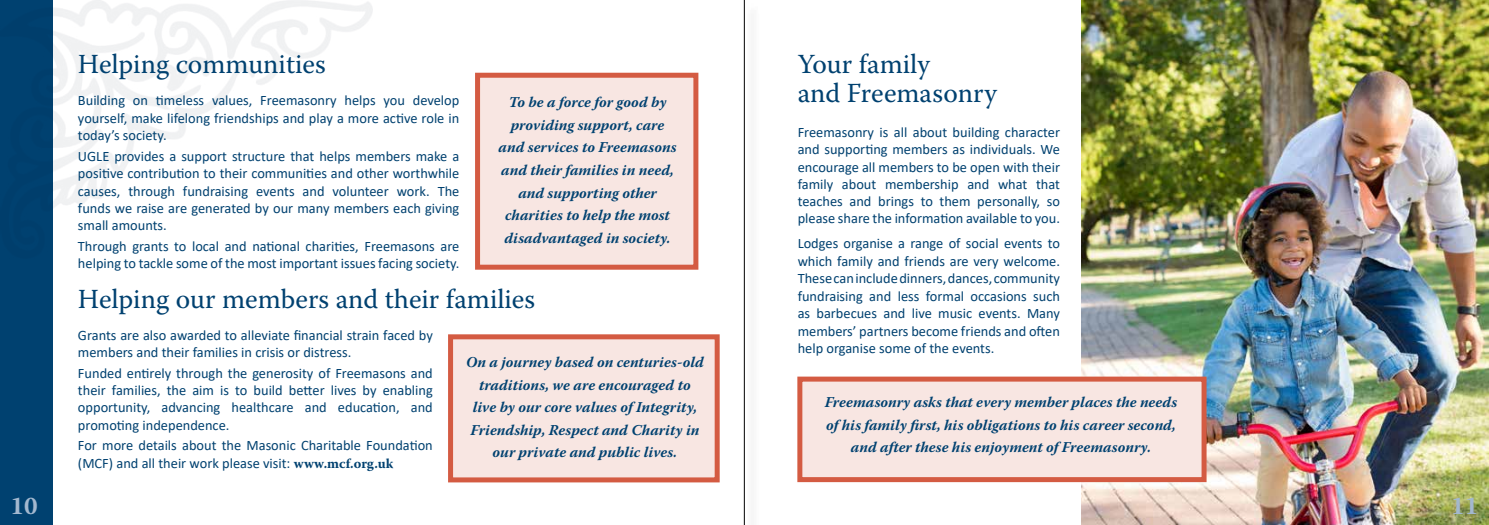
<style>
.page{position:relative;width:1489px;height:525px;background:#fff}
.page>*{position:absolute;margin:0;border:0;box-sizing:border-box;transform-origin:0 0}
.t1{font:27.5px/28.5px "Warnock Pro";color:#004170}
.t2{font:700 25px "Warnock Pro";color:#a3b8cf}
.t3{font:italic 700 15px/22.5px "Warnock Pro";color:#004170;text-align:center}
.t4{font:14.38px/17.2px "Calibri";color:#004170;text-align:justify}
.s1{font-family:"Warnock Pro";font-weight:700;font-size:13.75px}
</style>
<div class="page">
<div style="left:0;top:0;width:53px;height:524px;background:#004170"></div>
<img style="left:1081px;top:0;width:407px;height:524px">
<div style="left:797px;top:376px;width:409px;height:106px;border:5px solid #d45b42"></div>
<div style="left:801px;top:378px;width:401px;height:102px;background:#f8e6e2"></div>
<div style="left:477px;top:76px;width:219px;height:190px;background:#f8e6e2"></div>
<div style="left:475px;top:73px;width:223px;height:196px;border:5px solid #d45b42"></div>
<div style="left:448px;top:334px;width:271px;height:148px;border:5px solid #d45b42"></div>
<div style="left:450px;top:336px;width:267px;height:144px;background:#f8e6e2"></div>
<div style="left:746px;top:4px;width:14px;height:520px;background:#f8f8f8"></div>
<hr style="left:744px;top:0;width:1px;height:524px;background:#000">
<h2 class="t2" style="left:11px;top:490px;width:29px">10</h2>
<h1 class="t1" style="left:78px;top:50px;width:249px">Helping communities</h1>
<p class="t4" style="left:78px;top:91px;width:383px">Building on timeless values, Freemasonry helps you develop yourself, make lifelong friendships and play a more active role in today’s society.</p>
<p class="t4" style="left:78px;top:147px;width:383px">UGLE provides a support structure that helps members make a positive contribution to their communities and other worthwhile causes, through fundraising events and volunteer work. The funds we raise are generated by our many members each giving small amounts.</p>
<p class="t4" style="left:78px;top:237px;width:383px">Through grants to local and national charities, Freemasons are helping to tackle some of the most important issues facing society.</p>
<h1 class="t1" style="left:78px;top:284px;width:459px">Helping our members and their families</h1>
<p class="t4" style="left:78px;top:326px;width:356px">Grants are also awarded to alleviate financial strain faced by members and their families in crisis or distress.</p>
<p class="t4" style="left:78px;top:364px;width:356px">Funded entirely through the generosity of Freemasons and their families, the aim is to build better lives by enabling opportunity, advancing healthcare and education, and promoting independence.</p>
<p class="t4" style="left:78px;top:436px;width:356px">For more details about the Masonic Charitable Foundation (MCF) and all their work please visit: <span class="s1">www.mcf.org.uk</span></p>
<p class="t3" style="left:498px;top:91px;width:179px">To be a force for good by providing support, care and services to Freemasons and their families in need, and supporting other charities to help the most disadvantaged in society.</p>
<p class="t3" style="left:466px;top:350px;width:239px">On a journey based on centuries‑old traditions, we are encouraged to live by our core values of Integrity, Friendship, Respect and Charity in our private and public lives.</p>
<h1 class="t1" style="left:797px;top:50px;width:201px">Your family<br>and Freemasonry</h1>
<p class="t4" style="left:797px;top:123px;width:264px">Freemasonry is all about building character and supporting members as individuals. We encourage all members to be open with their family about membership and what that teaches and brings to them personally, so please share the information available to you.</p>
<p class="t4" style="left:797px;top:234px;width:264px">Lodges organise a range of social events to which family and friends are very welcome.<br>These can include dinners, dances, community fundraising and less formal occasions such as barbecues and live music events. Many members’ partners become friends and often help organise some of the events.</p>
<p class="t3" style="left:824px;top:391px;width:354px">Freemasonry asks that every member places the needs of his family first, his obligations to his career second, and after these his enjoyment of Freemasonry.</p>
<h2 class="t2" style="left:1451px;top:490px;width:29px">11</h2>
</div>
